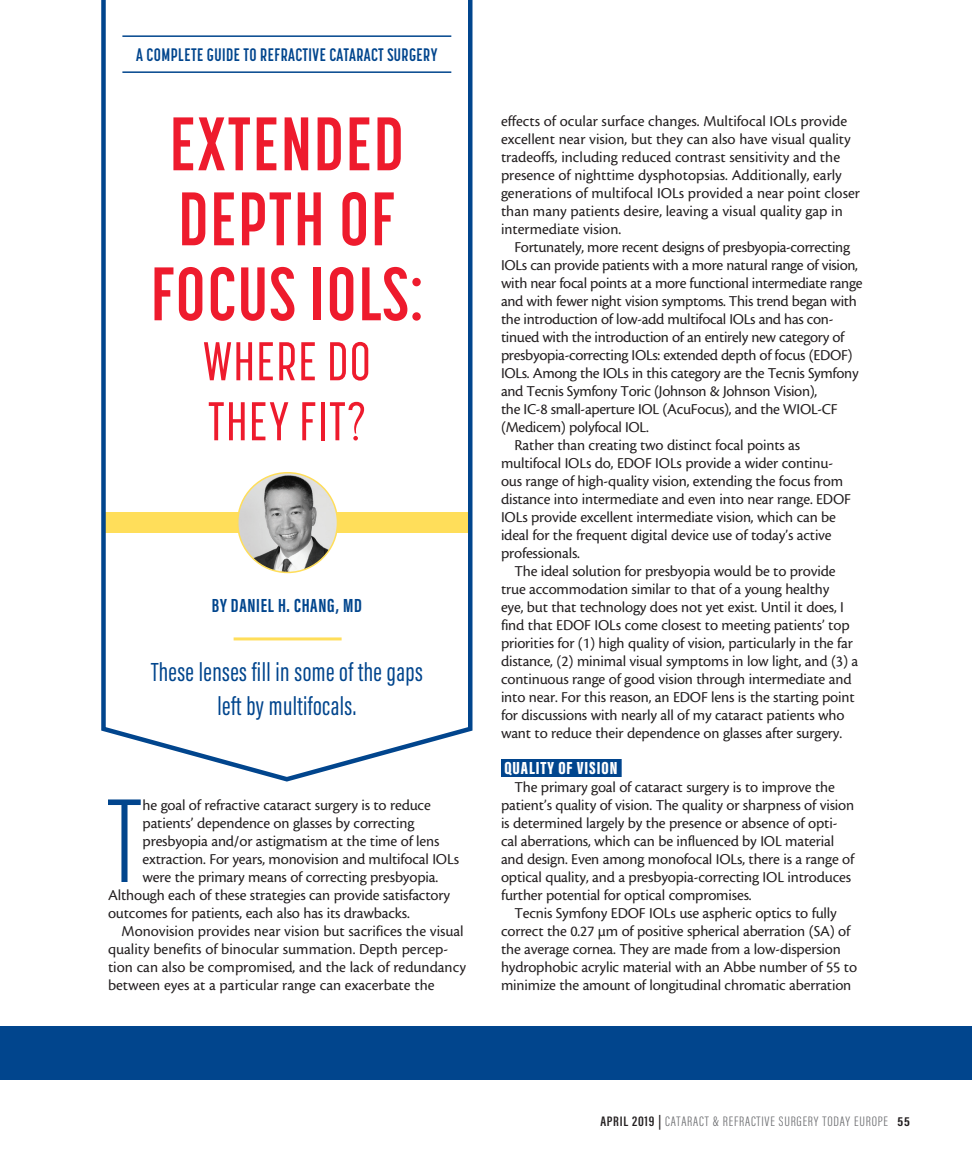
<style>
.page{position:relative;width:972px;height:1161px;background:#fff}
.page>*{position:absolute;margin:0;border:0;box-sizing:border-box;transform-origin:0 0}
.body_first{font:300 123.6px "Acumin Pro Extra Cond";color:#01458d}
.t1{font:700 75px/75px "Korolev Compressed";letter-spacing:.025em;color:#ee1b2d;text-align:center}
.t2{font:500 54px/60px "Korolev Compressed";letter-spacing:.025em;color:#ee1b2d}
.deck{font:27px/34.5px "Acumin Pro Extra Cond";letter-spacing:.015em;color:#01458d;text-align:center}
.deck-2{font:700 19.5px "Acumin Pro Extra Cond";letter-spacing:.035em;color:#01458d}
.t3{font:700 18px "Korolev Compressed";letter-spacing:.025em;color:#01458d}
.subhead{font:900 18px "Acumin Pro Extra Cond";letter-spacing:.05em;color:#fff}
.body{font:15.75px/18px "Cronos MM 408 10";letter-spacing:-.01em;color:#231f20}
.body_first-2{font:15.75px "Cronos MM 408 10";letter-spacing:-.01em;color:#231f20}
.t4{font:300 14.1px "Acumin Pro Extra Cond";letter-spacing:.05em;color:#6c6d70;scale:1.11 1}
.s1{font-weight:600;color:#231f20}
.s2{font-weight:700;font-size:13.35px;color:#231f20}
</style>
<div class="page">
<div style="left:501px;top:759px;width:121px;height:18px;background:#01458d"></div>
<div style="left:0;top:1026px;width:972px;height:54px;background:#01458d"></div>
<svg style="left:101px;top:0;width:372px;height:782px"></svg>
<hr style="left:122px;top:35px;width:329px;height:2px;background:#01458d">
<hr style="left:122px;top:71px;width:329px;height:2px;background:#01458d">
<hr style="left:234px;top:637px;width:108px;height:3px;background:#ffde5a">
<p class="t3" style="left:136px;top:45px;width:303px">A COMPLETE GUIDE TO REFRACTIVE CATARACT SURGERY</p>
<p class="t1" style="left:151px;top:106px;width:274px">EXTENDED<br>DEPTH OF<br>FOCUS IOLS:</p>
<p class="t2" style="left:203px;top:331px;width:169px">WHERE DO<br>THEY FIT?</p>
<p class="deck-2" style="left:212px;top:594px;width:151px">BY DANIEL H. CHANG, MD</p>
<p class="deck" style="left:151px;top:654px;width:273px">These lenses fill in some of the gaps left by multifocals.</p>
<p class="body_first" style="left:109px;top:767px;width:33px">T</p>
<p class="body_first-2" style="left:143px;top:797px;width:290px">he goal of refractive cataract surgery is to reduce</p>
<p class="body_first-2" style="left:143px;top:815px;width:273px">patients’ dependence on glasses by correcting</p>
<p class="body_first-2" style="left:143px;top:833px;width:298px">presbyopia and/or astigmatism at the time of lens</p>
<p class="body_first-2" style="left:143px;top:851px;width:318px">extraction. For years, monovision and multifocal IOLs</p>
<p class="body_first-2" style="left:143px;top:869px;width:297px">were the primary means of correcting presbyopia.</p>
<p class="body_first-2" style="left:108px;top:887px;width:344px">Although each of these strategies can provide satisfactory</p>
<p class="body_first-2" style="left:108px;top:905px;width:303px">outcomes for patients, each also has its drawbacks.</p>
<p class="body" style="left:108px;top:922px;width:359px;text-indent:14px">Monovision provides near vision but sacrifices the visual quality benefits of binocular summation. Depth percep&shy;tion can also be compromised, and the lack of redundancy between eyes at a particular range can exacerbate the</p>
<p class="body" style="left:501px;top:112px;width:360px">effects of ocular surface changes. Multifocal IOLs provide excellent near vision, but they can also have visual quality tradeoffs, including reduced contrast sensitivity and the presence of nighttime dysphotopsias. Additionally, early generations of multifocal IOLs provided a near point closer than many patients desire, leaving a visual quality gap in intermediate vision.</p>
<p class="body" style="left:501px;top:238px;width:363px;text-indent:14px">Fortunately, more recent designs of presbyopia-correcting IOLs can provide patients with a more natural range of vision, with near focal points at a more functional intermediate range and with fewer night vision symptoms. This trend began with the introduction of low-add multifocal IOLs and has con&shy;tinued with the introduction of an entirely new category of presbyopia-correcting IOLs: extended depth of focus (EDOF)<br>IOLs. Among the IOLs in this category are the Tecnis Symfony and Tecnis Symfony Toric (Johnson &amp; Johnson Vision),<br>the IC-8 small-aperture IOL (AcuFocus), and the WIOL-CF (Medicem) polyfocal IOL.</p>
<p class="body" style="left:501px;top:436px;width:352px;text-indent:14px">Rather than creating two distinct focal points as multifocal IOLs do, EDOF IOLs provide a wider continu&shy;ous range of high-quality vision, extending the focus from distance into intermediate and even into near range. EDOF IOLs provide excellent intermediate vision, which can be ideal for the frequent digital device use of today’s active professionals.</p>
<p class="body" style="left:501px;top:562px;width:359px;text-indent:14px">The ideal solution for presbyopia would be to provide true accommodation similar to that of a young healthy<br>eye, but that technology does not yet exist. Until it does, I find that EDOF IOLs come closest to meeting patients’ top priorities for (1) high quality of vision, particularly in the far distance, (2) minimal visual symptoms in low light, and (3) a continuous range of good vision through intermediate and into near. For this reason, an EDOF lens is the starting point for discussions with nearly all of my cataract patients who want to reduce their dependence on glasses after surgery.</p>
<p class="subhead" style="left:504px;top:757px;width:114px">QUALITY OF VISION</p>
<p class="body" style="left:501px;top:778px;width:355px;text-indent:14px">The primary goal of cataract surgery is to improve the patient’s quality of vision. The quality or sharpness of vision is determined largely by the presence or absence of opti&shy;cal aberrations, which can be influenced by IOL material and design. Even among monofocal IOLs, there is a range of optical quality, and a presbyopia-correcting IOL introduces further potential for optical compromises.</p>
<p class="body" style="left:501px;top:904px;width:358px;text-indent:14px">Tecnis Symfony EDOF IOLs use aspheric optics to fully correct the 0.27 µm of positive spherical aberration (SA) of the average cornea. They are made from a low-dispersion hydrophobic acrylic material with an Abbe number of 55 to minimize the amount of longitudinal chromatic aberration</p>
<p class="t4" style="left:600px;top:1113px;width:280px"><span class="s1">APRIL 2019 |</span> CATARACT &amp; REFRACTIVE SURGERY TODAY EUROPE <span class="s2">55</span></p>
</div>
